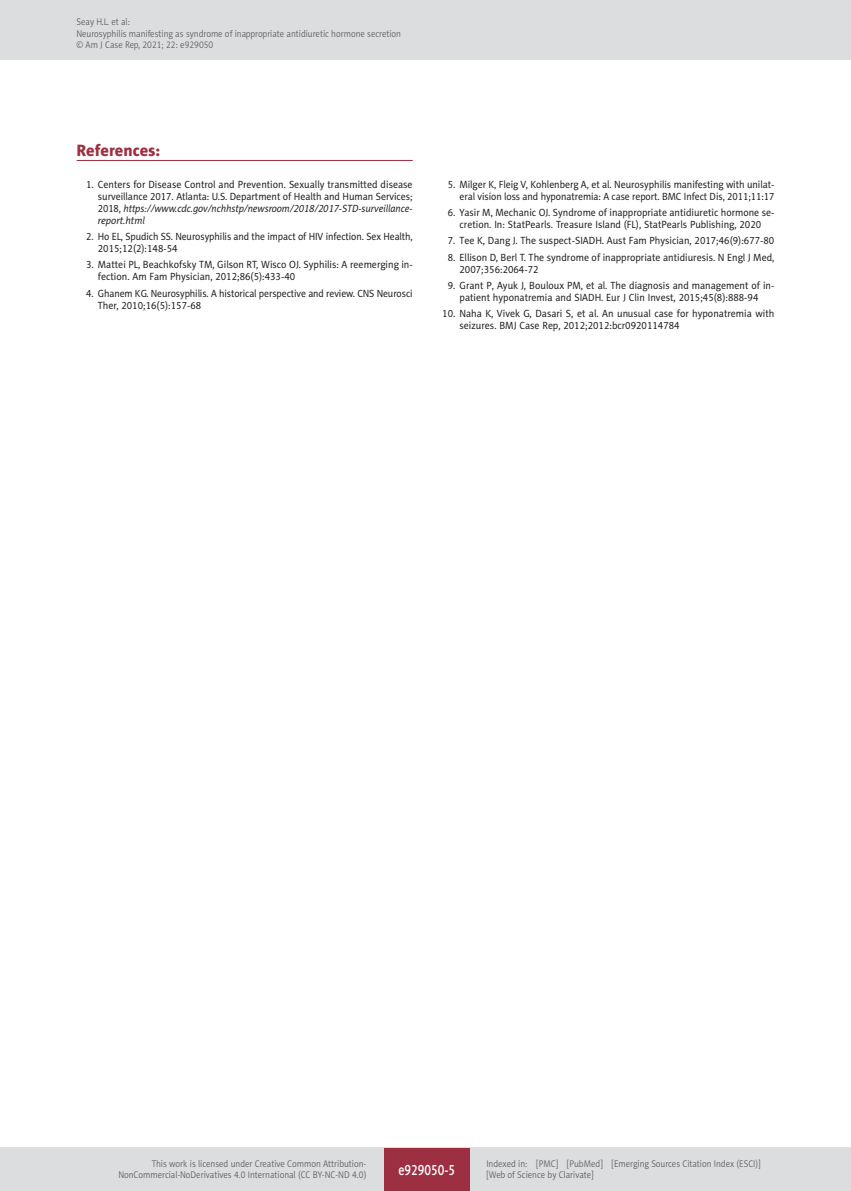
<style>
.page{position:relative;width:851px;height:1191px;background:#fff}
.page>*{position:absolute;margin:0;border:0;box-sizing:border-box;transform-origin:0 0}
.AJCR_Referencje_Tytu{font:16.5px "Naomi Sans EFN Heavy";color:#9d2f42}
.t1{font:15px "Naomi Sans EFN Medium";color:#fff;scale:.8 1}
.AJCR_Referencje_punk{font:10.5px/12px "Naomi Sans EFN";color:#231f20;scale:.95 1}
.AJCR_Referencje_punk-2{font:10.5px/12px "Naomi Sans EFN";color:#231f20;scale:.93 1}
.AJCR_Referencje_punk-3{font:10.5px/12px "Naomi Sans EFN";color:#231f20;text-align:right;scale:.94 1}
.t2{font:9.75px/11.2px "Naomi Sans EFN Light";color:#57585a;scale:.9 1}
.s1{font-style:italic}
</style>
<div class="page">
<hr style="left:77px;top:160px;width:335px;height:1px;background:#9d2f42">
<div style="left:0;top:0;width:850px;height:60px;background:#dcdddf"></div>
<div style="left:0;top:1148px;width:850px;height:43px;background:#dcdddf"></div>
<div style="left:384px;top:1147px;width:85px;height:43px;background:#9d2f42"></div>
<p class="t2" style="left:77px;top:16px;width:362px">Seay H.L. et al:<br>Neurosyphilis manifesting as syndrome of inappropriate antidiuretic hormone secretion © Am J Case Rep, 2021; 22: e929050</p>
<p class="AJCR_Referencje_Tytu" style="left:77px;top:140px;width:85px">References:</p>
<p class="AJCR_Referencje_punk" style="left:98px;top:178px;width:333px;text-align:justify;text-indent:-12px">1. Centers for Disease Control and Prevention. Sexually transmitted disease surveillance 2017. Atlanta: U.S. Department of Health and Human Services; 2018, <span class="s1">https://www.cdc.gov/nchhstp/newsroom/2018/2017-STD-surveillance&shy;report.html</span></p>
<p class="AJCR_Referencje_punk-2" style="left:98px;top:231px;width:340px;text-indent:-12px">2. Ho EL, Spudich SS. Neurosyphilis and the impact of HIV infection. Sex Health,<br>2015;12(2):148-54</p>
<p class="AJCR_Referencje_punk" style="left:98px;top:259px;width:333px;text-indent:-12px">3. Mattei PL, Beachkofsky TM, Gilson RT, Wisco OJ. Syphilis: A reemerging in&shy;fection. Am Fam Physician, 2012;86(5):433-40</p>
<p class="AJCR_Referencje_punk-2" style="left:98px;top:287px;width:340px;text-indent:-12px">4. Ghanem KG. Neurosyphilis. A historical perspective and review. CNS Neurosci<br>Ther, 2010;16(5):157-68</p>
<p class="AJCR_Referencje_punk-3" style="left:447px;top:178px;width:349px">5. Milger K, Fleig V, Kohlenberg A, et al. Neurosyphilis manifesting with unilat&shy;eral vision loss and hyponatremia: A case report. BMC Infect Dis, 2011;11:17</p>
<p class="AJCR_Referencje_punk" style="left:447px;top:207px;width:345px;text-align:center">6. Yasir M, Mechanic OJ. Syndrome of inappropriate antidiuretic hormone se&shy;cretion. In: StatPearls. Treasure Island (FL), StatPearls Publishing, 2020</p>
<p class="AJCR_Referencje_punk" style="left:447px;top:235px;width:345px">7. Tee K, Dang J. The suspect-SIADH. Aust Fam Physician, 2017;46(9):677-80</p>
<p class="AJCR_Referencje_punk" style="left:459px;top:251px;width:333px;text-indent:-12px">8. Ellison D, Berl T. The syndrome of inappropriate antidiuresis. N Engl J Med,<br>2007;356:2064-72</p>
<p class="AJCR_Referencje_punk" style="left:447px;top:279px;width:345px;text-align:center">9. Grant P, Ayuk J, Bouloux PM, et al. The diagnosis and management of in&shy;patient hyponatremia and SIADH. Eur J Clin Invest, 2015;45(8):888-94</p>
<p class="AJCR_Referencje_punk" style="left:459px;top:308px;width:333px;text-indent:-17px">10. Naha K, Vivek G, Dasari S, et al. An unusual case for hyponatremia with seizures. BMJ Case Rep, 2012;2012:bcr0920114784</p>
<p class="t2" style="left:118px;top:1158px;width:277px;text-align:right">This work is licensed under Creative Common Attribution-<br>NonCommercial-NoDerivatives 4.0 International (CC BY-NC-ND 4.0)</p>
<h2 class="t1" style="left:398px;top:1160px;width:72px">e929050-5</h2>
<p class="t2" style="left:486px;top:1158px;width:306px">Indexed in: [PMC] [PubMed] [Emerging Sources Citation Index (ESCI)] [Web of Science by Clarivate]</p>
</div>
